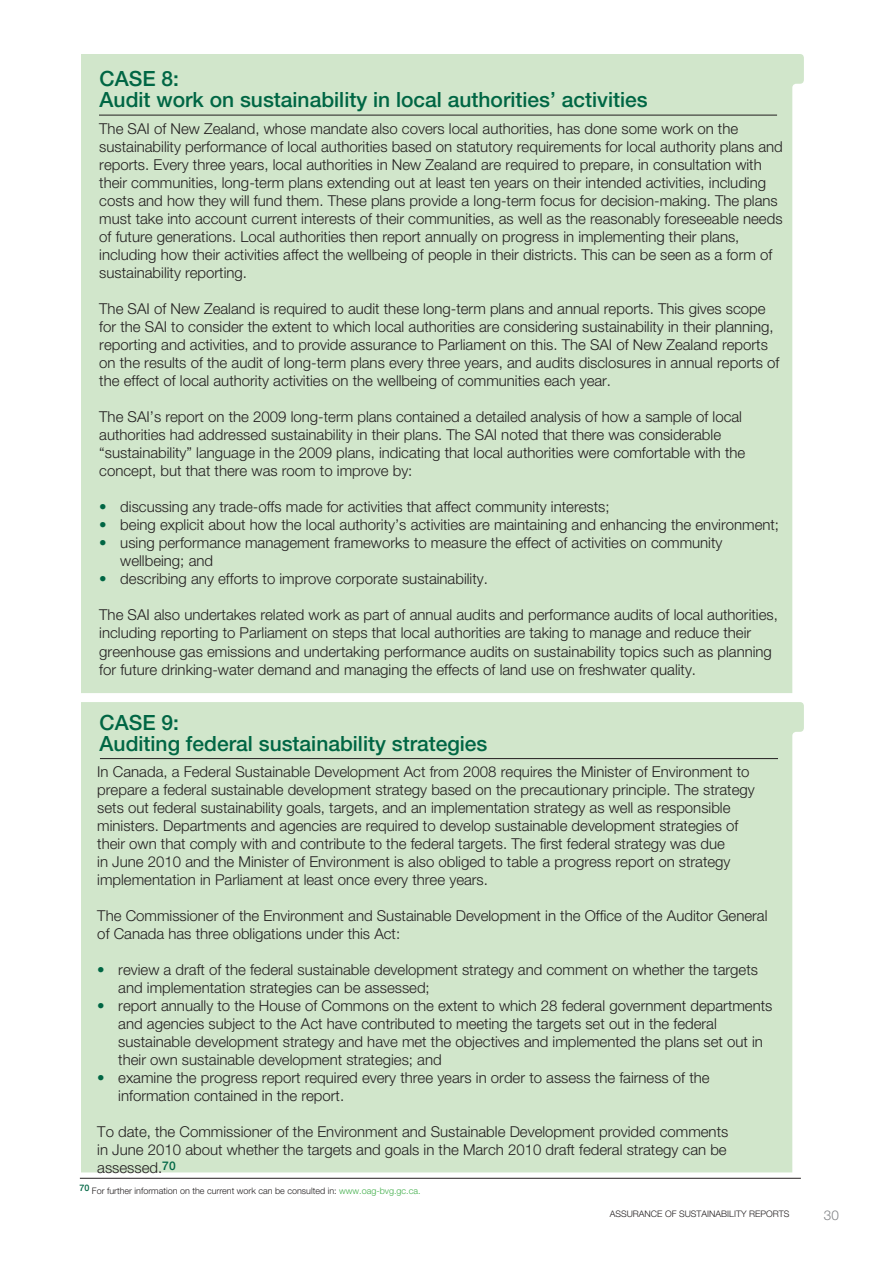
<style>
.page{position:relative;width:893px;height:1263px;background:#fff}
.page>*{position:absolute;margin:0;border:0;box-sizing:border-box;transform-origin:0 0}
.t1{font:500 21px/21px "Helvetica Neue";color:#064}
.t2{font:300 15px/18px "Helvetica Neue";color:#231f20}
.t3{font:300 13.5px "Helvetica Neue";color:#808285}
.t4{font:300 9px "Helvetica Neue";color:#231f20}
.s1{color:#064}
.s2{color:#40ae49}
</style>
<div class="page">
<div style="left:81px;top:54px;width:723px;height:639px;background:#d1e6cb"></div>
<div style="left:81px;top:702px;width:723px;height:470px;background:#d1e6cb"></div>
<hr style="left:99px;top:115px;width:678px;height:1px;background:#231f20">
<hr style="left:100px;top:758px;width:678px;height:1px;background:#231f20">
<hr style="left:80px;top:1178px;width:721px;height:1px;background:#231f20">
<h1 class="t1" style="left:100px;top:68px;width:550px">CASE 8:<br>Audit work on sustainability in local authorities’ activities</h1>
<p class="t2" style="left:99px;top:120px;width:685px">The SAI of New Zealand, whose mandate also covers local authorities, has done some work on the sustainability performance of local authorities based on statutory requirements for local authority plans and reports. Every three years, local authorities in New Zealand are required to prepare, in consultation with their communities, long-term plans extending out at least ten years on their intended activities, including costs and how they will fund them. These plans provide a long-term focus for decision-making. The plans must take into account current interests of their communities, as well as the reasonably foreseeable needs of future generations. Local authorities then report annually on progress in implementing their plans, including how their activities affect the wellbeing of people in their districts. This can be seen as a form of sustainability reporting.</p>
<p class="t2" style="left:99px;top:300px;width:682px">The SAI of New Zealand is required to audit these long-term plans and annual reports. This gives scope for the SAI to consider the extent to which local authorities are considering sustainability in their planning, reporting and activities, and to provide assurance to Parliament on this. The SAI of New Zealand reports on the results of the audit of long-term plans every three years, and audits disclosures in annual reports of the effect of local authority activities on the wellbeing of communities each year.</p>
<p class="t2" style="left:99px;top:408px;width:647px">The SAI’s report on the 2009 long-term plans contained a detailed analysis of how a sample of local authorities had addressed sustainability in their plans. The SAI noted that there was considerable “sustainability” language in the 2009 plans, indicating that local authorities were comfortable with the concept, but that there was room to improve by:</p>
<p class="t2" style="left:99px;top:498px;width:512px"><span class="s1">•</span> discussing any trade-offs made for activities that affect community interests;</p>
<p class="t2" style="left:99px;top:516px;width:681px"><span class="s1">•</span> being explicit about how the local authority’s activities are maintaining and enhancing the environment;</p>
<p class="t2" style="left:120px;top:534px;width:604px;text-indent:-21px"><span class="s1">•</span> using performance management frameworks to measure the effect of activities on community wellbeing; and</p>
<p class="t2" style="left:99px;top:570px;width:390px"><span class="s1">•</span> describing any efforts to improve corporate sustainability.</p>
<p class="t2" style="left:99px;top:606px;width:680px">The SAI also undertakes related work as part of annual audits and performance audits of local authorities, including reporting to Parliament on steps that local authorities are taking to manage and reduce their greenhouse gas emissions and undertaking performance audits on sustainability topics such as planning for future drinking-water demand and managing the effects of land use on freshwater quality.</p>
<h1 class="t1" style="left:100px;top:711px;width:389px">CASE 9:<br>Auditing federal sustainability strategies</h1>
<p class="t2" style="left:97px;top:763px;width:659px">In Canada, a Federal Sustainable Development Act from 2008 requires the Minister of Environment to prepare a federal sustainable development strategy based on the precautionary principle. The strategy sets out federal sustainability goals, targets, and an implementation strategy as well as responsible ministers. Departments and agencies are required to develop sustainable development strategies of their own that comply with and contribute to the federal targets. The first federal strategy was due<br>in June 2010 and the Minister of Environment is also obliged to table a progress report on strategy implementation in Parliament at least once every three years.</p>
<p class="t2" style="left:97px;top:907px;width:672px">The Commissioner of the Environment and Sustainable Development in the Office of the Auditor General of Canada has three obligations under this Act:</p>
<p class="t2" style="left:118px;top:961px;width:641px;text-indent:-21px"><span class="s1">•</span> review a draft of the federal sustainable development strategy and comment on whether the targets and implementation strategies can be assessed;</p>
<p class="t2" style="left:118px;top:997px;width:656px;text-indent:-21px"><span class="s1">•</span> report annually to the House of Commons on the extent to which 28 federal government departments and agencies subject to the Act have contributed to meeting the targets set out in the federal sustainable development strategy and have met the objectives and implemented the plans set out in their own sustainable development strategies; and</p>
<p class="t2" style="left:118px;top:1069px;width:593px;text-indent:-21px"><span class="s1">•</span> examine the progress report required every three years in order to assess the fairness of the information contained in the report.</p>
<p class="t2" style="left:97px;top:1123px;width:632px;text-align:justify">To date, the Commissioner of the Environment and Sustainable Development provided comments in June 2010 about whether the targets and goals in the March 2010 draft federal strategy can be assessed.<sup>70</sup></p>
<p class="t4" style="left:79px;top:1185px;width:343px"><sup>70</sup> For further information on the current work can be consulted in: <span class="s2">www.oag-bvg.gc.ca.</span></p>
<p class="t4" style="left:610px;top:1208px;width:181px">ASSURANCE OF SUSTAINABILITY REPORTS</p>
<p class="t3" style="left:824px;top:1206px;width:17px">30</p>
</div>
